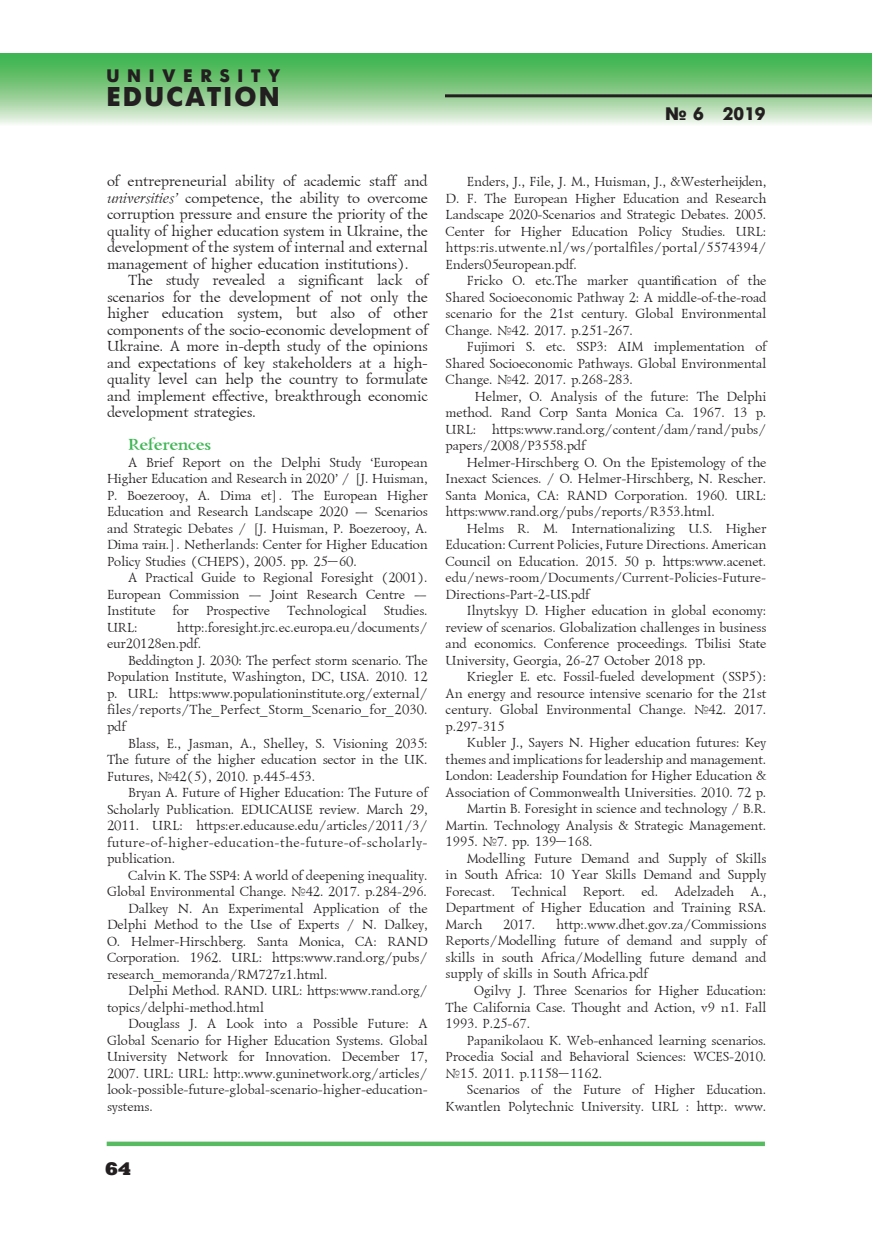
<style>
.page{position:relative;width:872px;height:1234px;background:#fff}
.page>*{position:absolute;margin:0;border:0;box-sizing:border-box;transform-origin:0 0}
.t1{font:27px "Ukrainian Futuris Extra";letter-spacing:.085em;color:#231f20}
.t2{font:18px "Ukrainian Futuris Extra";letter-spacing:.43em;color:#231f20}
.t3{font:18px "Ukrainian Xenia Extended";color:#231f20}
.t4{font:700 16.5px "Ukrainian Lazurski";color:#3fb654}
.t5{font:15px/16.5px "Ukrainian Lazurski";color:#231f20;text-align:justify}
.t6{font:13.5px/16.5px "Ukrainian Lazurski";color:#231f20;text-align:justify}
.s1{font-style:italic}
.s2{font-family:"Times New Roman"}
</style>
<div class="page">
<svg style="left:0;top:53px;width:872px;height:71px;background:#87cc8c"></svg>
<hr style="left:445px;top:94px;width:427px;height:3px;background:#231f20">
<svg style="left:107px;top:1141px;width:658px;height:4px;background:#71c579"></svg>
<h2 class="t2" style="left:106px;top:66px;width:175px">UNIVERSITY</h2>
<h1 class="t1" style="left:106px;top:81px;width:175px">EDUCATION</h1>
<h2 class="t2" style="left:665px;top:104px;width:102px">¹ 6 2019</h2>
<p class="t5" style="left:106px;top:173px;width:322px">of entrepreneurial ability of academic staff and <span class="s1">universities’</span> competence, the ability to overcome corruption pressure and ensure the priority of the quality of higher education system in Ukraine, the development of the system of internal and external management of higher education institutions).</p>
<p class="t5" style="left:106px;top:272px;width:322px;text-indent:21px">The study revealed a significant lack of scenarios for the development of not only the higher education system, but also of other components of the socio-economic development of Ukraine. A more in-depth study of the opinions and expectations of key stakeholders at a high&shy;quality level can help the country to formulate and implement effective, breakthrough economic development strategies.</p>
<p class="t4" style="left:128px;top:436px;width:84px">References</p>
<p class="t6" style="left:106px;top:454px;width:322px;text-indent:21px">A Brief Report on the Delphi Study ‘European Higher Education and Research in 2020’ / [J. Huisman, P. Boezerooy, A. Dima et]. The European Higher Education and Research Landscape 2020 — Scenarios and Strategic Debates / [J. Huisman, P. Boezerooy, A.<br>Dima òà³í.]. Netherlands: Center for Higher Education Policy Studies (CHEPS), 2005. pp. 25–60.</p>
<p class="t6" style="left:106px;top:570px;width:322px;text-indent:21px">A Practical Guide to Regional Foresight (2001).<br>European Commission — Joint Research Centre — Institute</p>
<p class="t6" style="left:172px;top:603px;width:18px">for</p>
<p class="t6" style="left:205px;top:603px;width:65px">Prospective</p>
<p class="t6" style="left:286px;top:603px;width:81px">Technological</p>
<p class="t6" style="left:383px;top:603px;width:45px">Studies.</p>
<p class="t6" style="left:106px;top:619px;width:322px;text-indent:70px">http:.foresight.jrc.ec.europa.eu/documents/ eur20128en.pdf.</p>
<p class="t6" style="left:106px;top:652px;width:322px;text-indent:21px">Beddington J. 2030: The perfect storm scenario. The Population Institute, Washington, DC, USA. 2010. 12 p. URL: https:www.populationinstitute.org/external/ files/reports/The_Perfect_Storm_Scenario_for_2030. pdf</p>
<p class="t6" style="left:106px;top:735px;width:322px;text-indent:21px">Blass, E., Jasman, A., Shelley, S. Visioning 2035:<br>The future of the higher education sector in the UK.<br>Futures, ¹42(5), 2010. p.445-453.</p>
<p class="t6" style="left:106px;top:784px;width:322px;text-indent:21px">Bryan A. Future of Higher Education: The Future of Scholarly Publication. EDUCAUSE review. March 29, 2011. URL: https:er.educause.edu/articles/2011/3/ future-of-higher-education-the-future-of-scholarly&shy;publication.</p>
<p class="t6" style="left:128px;top:867px;width:301px">Calvin K. The SSP4: A world of deepening inequality.</p>
<p class="t6" style="left:106px;top:883px;width:321px">Global Environmental Change. ¹42. 2017. p.284-296.</p>
<p class="t6" style="left:128px;top:900px;width:301px">Dalkey N. An Experimental Application of the</p>
<p class="t6" style="left:106px;top:916px;width:322px">Delphi Method to the Use of Experts / N. Dalkey,</p>
<p class="t6" style="left:106px;top:933px;width:322px">O. Helmer-Hirschberg. Santa Monica, CA: RAND</p>
<p class="t6" style="left:106px;top:949px;width:322px">Corporation. 1962. URL: https:www.rand.org/pubs/</p>
<p class="t6" style="left:106px;top:966px;width:222px">research_memoranda/RM727z1.html.</p>
<p class="t6" style="left:128px;top:982px;width:301px">Delphi Method. RAND. URL: https:www.rand.org/</p>
<p class="t6" style="left:106px;top:999px;width:158px">topics/delphi-method.html</p>
<p class="t6" style="left:128px;top:1015px;width:301px">Douglass J. A Look into a Possible Future: A</p>
<p class="t6" style="left:106px;top:1032px;width:322px">Global Scenario for Higher Education Systems. Global</p>
<p class="t6" style="left:106px;top:1048px;width:322px">University Network for Innovation. December 17,</p>
<p class="t6" style="left:106px;top:1065px;width:322px">2007. URL: URL: http:.www.guninetwork.org/articles/</p>
<p class="t6" style="left:106px;top:1081px;width:322px">look-possible-future-global-scenario-higher-education-</p>
<p class="t6" style="left:106px;top:1098px;width:47px">systems.</p>
<p class="t6" style="left:106px;top:619px;width:32px">URL:</p>
<p class="t6" style="left:445px;top:174px;width:322px;text-indent:21px">Enders, J., File, J. M., Huisman, J., &amp;Westerheijden, D. F. The European Higher Education and Research Landscape 2020-Scenarios and Strategic Debates. 2005.<br>Center for Higher Education Policy Studies. URL: https:ris.utwente.nl/ws/portalfiles/portal/5574394/ Enders05european.pdf.</p>
<p class="t6" style="left:445px;top:273px;width:322px;text-indent:21px">Fricko O. etc.The marker quanti<span class="s2">fi</span>cation of the Shared Socioeconomic Pathway 2: A middle-of-the-road scenario for the 21st century. Global Environmental Change. ¹42. 2017. p.251-267.</p>
<p class="t6" style="left:445px;top:339px;width:322px;text-indent:21px">Fujimori S. etc. SSP3: AIM implementation of Shared Socioeconomic Pathways. Global Environmental Change. ¹42. 2017. p.268-283.</p>
<p class="t6" style="left:445px;top:388px;width:322px;text-indent:29px">Helmer, O. Analysis of the future: The Delphi method. Rand Corp Santa Monica Ca. 1967. 13 p.<br>URL: https:www.rand.org/content/dam/rand/pubs/ papers/2008/P3558.pdf</p>
<p class="t6" style="left:445px;top:454px;width:322px;text-indent:21px">Helmer-Hirschberg O. On the Epistemology of the Inexact Sciences. / O. Helmer-Hirschberg, N. Rescher.<br>Santa Monica, CA: RAND Corporation. 1960. URL: https:www.rand.org/pubs/reports/R353.html.</p>
<p class="t6" style="left:445px;top:520px;width:322px;text-indent:21px">Helms R. M. Internationalizing U.S. Higher Education: Current Policies, Future Directions. American Council on Education. 2015. 50 p. https:www.acenet. edu/news-room/Documents/Current-Policies-Future-Directions-Part-2-US.pdf</p>
<p class="t6" style="left:445px;top:603px;width:322px;text-indent:21px">Ilnytskyy D. Higher education in global economy: review of scenarios. Globalization challenges in business and economics. Conference proceedings. Tbilisi State University, Georgia, 26-27 October 2018 pp.</p>
<p class="t6" style="left:445px;top:669px;width:322px;text-indent:21px">Kriegler E. etc. Fossil-fueled development (SSP5):<br>An energy and resource intensive scenario for the 21st century. Global Environmental Change. ¹42. 2017. p.297-315</p>
<p class="t6" style="left:466px;top:735px;width:301px">Kubler J., Sayers N. Higher education futures: Key</p>
<p class="t6" style="left:445px;top:751px;width:322px">themes and implications for leadership and management.</p>
<p class="t6" style="left:445px;top:768px;width:322px">London: Leadership Foundation for Higher Education &amp;</p>
<p class="t6" style="left:445px;top:784px;width:322px">Association of Commonwealth Universities. 2010. 72 p.</p>
<p class="t6" style="left:466px;top:801px;width:301px">Martin B. Foresight in science and technology / B.R.</p>
<p class="t6" style="left:445px;top:817px;width:322px">Martin. Technology Analysis &amp; Strategic Management.</p>
<p class="t6" style="left:445px;top:834px;width:148px">1995. ¹7. pp. 139–168.</p>
<p class="t6" style="left:466px;top:850px;width:301px">Modelling Future Demand and Supply of Skills</p>
<p class="t6" style="left:445px;top:867px;width:322px">in South Africa: 10 Year Skills Demand and Supply</p>
<p class="t6" style="left:445px;top:883px;width:322px">Forecast. Technical Report. ed. Adelzadeh A.,</p>
<p class="t6" style="left:445px;top:900px;width:322px">Department of Higher Education and Training RSA.</p>
<p class="t6" style="left:445px;top:916px;width:38px">March</p>
<p class="t6" style="left:502px;top:916px;width:34px">2017.</p>
<p class="t6" style="left:445px;top:916px;width:322px;text-indent:110px">http:.www.dhet.gov.za/Commissions Reports/Modelling future of demand and supply of skills in south Africa/Modelling future demand and supply of skills in South Africa.pdf</p>
<p class="t6" style="left:445px;top:982px;width:322px;text-indent:29px">Ogilvy J. Three Scenarios for Higher Education:<br>The California Case. Thought and Action, v9 n1. Fall 1993. P.25-67.</p>
<p class="t6" style="left:445px;top:1031px;width:322px;text-indent:21px">Papanikolaou K. Web-enhanced learning scenarios.<br>Procedia Social and Behavioral Sciences: WCES-2010.<br>¹15. 2011. p.1158–1162.</p>
<p class="t6" style="left:445px;top:1081px;width:322px;text-align:right">Scenarios of the Future of Higher Education.<br>Kwantlen Polytechnic University. URL : http:. www.</p>
<h2 class="t3" style="left:105px;top:1157px;width:27px">64</h2>
</div>
